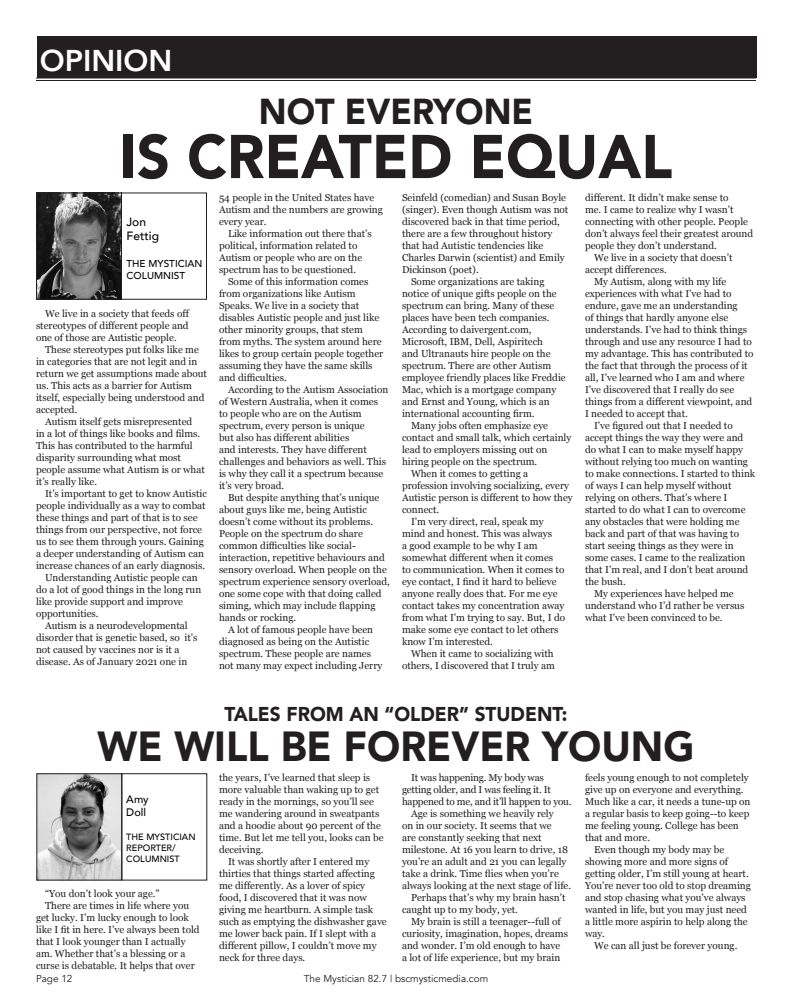
<style>
.page{position:relative;width:792px;height:1008px;background:#fff}
.page>*{position:absolute;margin:0;border:0;box-sizing:border-box;transform-origin:0 0}
.t1{font:900 61px "Avenir";color:#231f20;scale:.95 1}
.t2{font:900 42px "Avenir";color:#231f20;scale:.95 1}
.t3{font:900 36px "Avenir";color:#231f20;scale:.95 1}
.t4{font:800 30px "Avenir";color:#fff}
.t5{font:900 20px "Avenir";color:#231f20;scale:.95 1}
.t6{font:500 12px "Avenir";color:#040503}
.t7{font:500 10.9px "Avenir";color:#040503}
.t8{font:10px/12px "Georgia";color:#231f20}
.t9{font:10px/12px "Georgia";letter-spacing:-.02em;color:#231f20}
.t10{font:10px "Avenir";color:#231f20}
.t11{font:500 10px "Avenir";color:#040503}
.t12{font:500 9.1px "Avenir";color:#040503}
</style>
<div class="page">
<div style="left:37px;top:36px;width:720px;height:42px;background:#231f20"></div>
<hr style="left:36px;top:78px;width:720px;height:1px;background:#231f20">
<hr style="left:36px;top:80px;width:720px;height:1px;background:#231f20">
<img style="left:38px;top:194px;width:82px;height:104px">
<div style="left:36px;top:192px;width:86px;height:108px;border:1px solid #231f20"></div>
<div style="left:121px;top:192px;width:86px;height:108px;border:1px solid #231f20"></div>
<img style="left:38px;top:775px;width:82px;height:104px">
<div style="left:36px;top:773px;width:86px;height:108px;border:1px solid #231f20"></div>
<div style="left:121px;top:773px;width:86px;height:108px;border:1px solid #231f20"></div>
<p class="t4" style="left:40px;top:37px;width:134px">OPINION</p>
<p class="t3" style="left:259px;top:81px;width:290px">NOT EVERYONE</p>
<p class="t1" style="left:120px;top:105px;width:583px">IS CREATED EQUAL</p>
<p class="t6" style="left:127px;top:211px;width:21px">Jon</p>
<p class="t6" style="left:127px;top:226px;width:34px">Fettig</p>
<p class="t11" style="left:127px;top:254px;width:78px">THE MYSTICIAN</p>
<p class="t11" style="left:127px;top:266px;width:60px">COLUMNIST</p>
<p class="t8" style="left:402px;top:191px;width:168px">Seinfeld (comedian) and Susan Boyle (singer). Even though Autism was not discovered back in that time period, there are a few throughout history that had Autistic tendencies like Charles Darwin (scientist) and Emily Dickinson (poet).</p>
<p class="t8" style="left:402px;top:275px;width:165px;text-indent:9px">Some organizations are taking notice of unique gifts people on the spectrum can bring. Many of these places have been tech companies.<br>According to daivergent.com, Microsoft, IBM, Dell, Aspiritech<br>and Ultranauts hire people on the spectrum. There are other Autism employee friendly places like Freddie Mac, which is a mortgage company and Ernst and Young, which is an international accounting firm.</p>
<p class="t8" style="left:402px;top:419px;width:171px;text-indent:9px">Many jobs often emphasize eye contact and small talk, which certainly lead to employers missing out on hiring people on the spectrum.</p>
<p class="t8" style="left:402px;top:467px;width:172px;text-indent:9px">When it comes to getting a profession involving socializing, every<br>Autistic person is different to how they connect.</p>
<p class="t8" style="left:402px;top:515px;width:165px;text-indent:9px">I’m very direct, real, speak my mind and honest. This was always<br>a good example to be why I am somewhat different when it comes<br>to communication. When it comes to eye contact, I find it hard to believe anyone really does that. For me eye contact takes my concentration away from what I’m trying to say. But, I do make some eye contact to let others know I’m interested.</p>
<p class="t8" style="left:402px;top:647px;width:154px;text-align:right">When it came to socializing with others, I discovered that I truly am</p>
<p class="t8" style="left:585px;top:191px;width:170px">different. It didn’t make sense to<br>me. I came to realize why I wasn’t connecting with other people. People don’t always feel their greatest around people they don’t understand.</p>
<p class="t8" style="left:585px;top:251px;width:149px;text-indent:9px">We live in a society that doesn’t accept differences.</p>
<p class="t8" style="left:585px;top:275px;width:170px;text-indent:9px">My Autism, along with my life experiences with what I’ve had to endure, gave me an understanding<br>of things that hardly anyone else understands. I’ve had to think things through and use any resource I had to my advantage. This has contributed to the fact that through the process of it all, I’ve learned who I am and where I’ve discovered that I really do see things from a different viewpoint, and I needed to accept that.</p>
<p class="t8" style="left:585px;top:419px;width:172px;text-indent:9px">I’ve figured out that I needed to accept things the way they were and do what I can to make myself happy without relying too much on wanting to make connections. I started to think of ways I can help myself without relying on others. That’s where I started to do what I can to overcome any obstacles that were holding me back and part of that was having to start seeing things as they were in some cases. I came to the realization that I’m real, and I don’t beat around the bush.</p>
<p class="t8" style="left:585px;top:587px;width:161px;text-indent:9px">My experiences have helped me understand who I’d rather be versus what I’ve been convinced to be.</p>
<p class="t8" style="left:219px;top:191px;width:165px">54 people in the United States have<br>Autism and the numbers are growing every year.</p>
<p class="t8" style="left:219px;top:227px;width:154px;text-indent:9px">Like information out there that’s political, information related to<br>Autism or people who are on the spectrum has to be questioned.</p>
<p class="t8" style="left:219px;top:275px;width:166px;text-indent:9px">Some of this information comes from organizations like Autism<br>Speaks. We live in a society that disables Autistic people and just like other minority groups, that stem from myths. The system around here likes to group certain people together assuming they have the same skills and difficulties.</p>
<p class="t8" style="left:219px;top:383px;width:171px;text-indent:9px">According to the Autism Association of Western Australia, when it comes to people who are on the Autism spectrum, every person is unique<br>but also has different abilities<br>and interests. They have different challenges and behaviors as well. This is why they call it a spectrum because it’s very broad.</p>
<p class="t8" style="left:219px;top:491px;width:173px;text-indent:9px">But despite anything that’s unique about guys like me, being Autistic doesn’t come without its problems.<br>People on the spectrum do share common difficulties like social&shy;interaction, repetitive behaviours and sensory overload. When people on the spectrum experience sensory overload, one some cope with that doing called siming, which may include flapping hands or rocking.</p>
<p class="t8" style="left:219px;top:623px;width:165px;text-indent:9px">A lot of famous people have been diagnosed as being on the Autistic spectrum. These people are names not many may expect including Jerry</p>
<p class="t8" style="left:36px;top:307px;width:155px;text-align:justify;text-indent:9px">We live in a society that feeds off stereotypes of different people and one of those are Autistic people.</p>
<p class="t8" style="left:36px;top:343px;width:172px;text-indent:9px">These stereotypes put folks like me in categories that are not legit and in return we get assumptions made about us. This acts as a barrier for Autism itself, especially being understood and accepted.</p>
<p class="t8" style="left:36px;top:415px;width:170px;text-indent:9px">Autism itself gets misrepresented<br>in a lot of things like books and films.<br>This has contributed to the harmful disparity surrounding what most people assume what Autism is or what it’s really like.</p>
<p class="t8" style="left:36px;top:487px;width:172px;text-indent:9px">It’s important to get to know Autistic people individually as a way to combat these things and part of that is to see things from our perspective, not force us to see them through yours. Gaining a deeper understanding of Autism can increase chances of an early diagnosis.</p>
<p class="t8" style="left:36px;top:571px;width:167px;text-indent:9px">Understanding Autistic people can do a lot of good things in the long run like provide support and improve opportunities.</p>
<p class="t8" style="left:36px;top:619px;width:163px;text-indent:9px">Autism is a neurodevelopmental disorder that is genetic based, so it’s not caused by vaccines nor is it a disease. As of January 2021 one in</p>
<p class="t5" style="left:225px;top:697px;width:362px">TALES FROM AN “OLDER” STUDENT:</p>
<p class="t2" style="left:98px;top:710px;width:630px">WE WILL BE FOREVER YOUNG</p>
<p class="t7" style="left:126px;top:790px;width:24px">Amy</p>
<p class="t7" style="left:126px;top:803px;width:21px">Doll</p>
<p class="t12" style="left:126px;top:829px;width:71px">THE MYSTICIAN</p>
<p class="t12" style="left:126px;top:840px;width:51px">REPORTER/</p>
<p class="t12" style="left:126px;top:851px;width:55px">COLUMNIST</p>
<p class="t8" style="left:45px;top:887px;width:116px">“You don’t look your age.”</p>
<p class="t8" style="left:36px;top:899px;width:165px;text-indent:9px">There are times in life where you get lucky. I’m lucky enough to look like I fit in here. I’ve always been told that I look younger than I actually am. Whether that’s a blessing or a curse is debatable. It helps that over</p>
<p class="t8" style="left:219px;top:771px;width:166px">the years, I’ve learned that sleep is more valuable than waking up to get ready in the mornings, so you’ll see me wandering around in sweatpants and a hoodie about 90 percent of the time. But let me tell you, looks can be deceiving.</p>
<p class="t8" style="left:219px;top:855px;width:169px;text-indent:9px">It was shortly after I entered my thirties that things started affecting me differently. As a lover of spicy food, I discovered that it was now giving me heartburn. A simple task such as emptying the dishwasher gave me lower back pain. If I slept with a different pillow, I couldn’t move my neck for three days.</p>
<p class="t9" style="left:402px;top:771px;width:171px;text-indent:9px">It was happening. My body was getting older, and I was feeling it. It happened to me, and it’ll happen to you.</p>
<p class="t8" style="left:402px;top:807px;width:171px;text-indent:9px">Age is something we heavily rely<br>on in our society. It seems that we<br>are constantly seeking that next milestone. At 16 you learn to drive, 18 you’re an adult and 21 you can legally take a drink. Time flies when you’re always looking at the next stage of life.</p>
<p class="t8" style="left:402px;top:891px;width:165px;text-indent:9px">Perhaps that’s why my brain hasn’t caught up to my body, yet.</p>
<p class="t8" style="left:402px;top:915px;width:167px;text-indent:9px">My brain is still a teenager--full of curiosity, imagination, hopes, dreams and wonder. I’m old enough to have<br>a lot of life experience, but my brain</p>
<p class="t10" style="left:36px;top:973px;width:38px">Page 12</p>
<p class="t10" style="left:304px;top:973px;width:186px">The Mystician 82.7 | bscmysticmedia.com</p>
<p class="t8" style="left:585px;top:771px;width:167px">feels young enough to not completely give up on everyone and everything.<br>Much like a car, it needs a tune-up on a regular basis to keep going--to keep me feeling young. College has been that and more.</p>
<p class="t8" style="left:585px;top:843px;width:167px;text-indent:9px">Even though my body may be showing more and more signs of getting older, I’m still young at heart.<br>You’re never too old to stop dreaming and stop chasing what you’ve always wanted in life, but you may just need a little more aspirin to help along the way.</p>
<p class="t8" style="left:594px;top:939px;width:145px">We can all just be forever young.</p>
</div>
